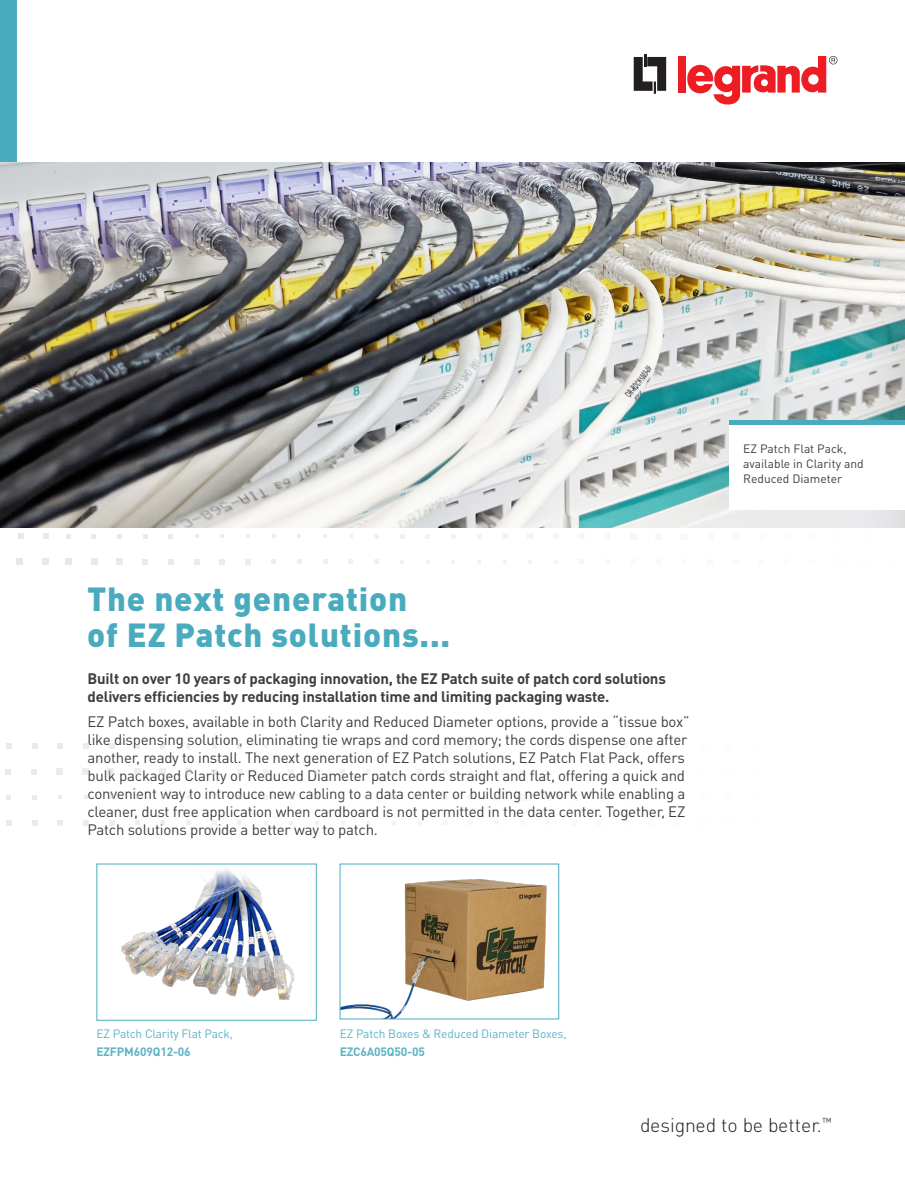
<style>
.page{position:relative;width:905px;height:1188px;background:#fff}
.page>*{position:absolute;margin:0;border:0;box-sizing:border-box;transform-origin:0 0}
.t1{font:900 33px/36px "DIN Pro";letter-spacing:.025em;color:#4aabbf}
.t2{font:300 19.5px "DIN Pro";color:#231f20}
.Body{font:15px/18px "DIN Pro";letter-spacing:-.015em;color:#3e3e3f}
.Body-2{font:700 15px/18px "DIN Pro";letter-spacing:-.015em;color:#3e3e3f}
.Body-3{font:12px/18px "DIN Pro";letter-spacing:-.015em;color:#5cb4c5}
.Body-4{font:12px/15px "DIN Pro";color:#3e3e3f}
.s1{font-weight:700}
</style>
<div class="page">
<div style="left:0;top:0;width:16px;height:400px;background:#4aabbf"></div>
<svg style="left:633px;top:54px;width:33px;height:40px"></svg>
<div style="left:678px;top:56px;width:7px;height:37px;background:#ee1d23"></div>
<svg style="left:687px;top:56px;width:150px;height:49px"></svg>
<div style="left:42px;top:559px;width:7px;height:6px;background:#e7e8e9"></div>
<svg style="left:17px;top:559px;width:6px;height:6px"></svg>
<svg style="left:18px;top:534px;width:5px;height:5px"></svg>
<svg style="left:44px;top:534px;width:5px;height:5px"></svg>
<div style="left:65px;top:559px;width:7px;height:6px;background:#e8e8e9"></div>
<svg style="left:91px;top:559px;width:6px;height:6px"></svg>
<svg style="left:117px;top:559px;width:6px;height:6px"></svg>
<svg style="left:142px;top:559px;width:6px;height:6px"></svg>
<svg style="left:168px;top:559px;width:6px;height:6px"></svg>
<svg style="left:194px;top:559px;width:5px;height:6px"></svg>
<svg style="left:220px;top:559px;width:5px;height:5px"></svg>
<svg style="left:245px;top:559px;width:5px;height:5px"></svg>
<svg style="left:271px;top:559px;width:5px;height:5px"></svg>
<svg style="left:297px;top:560px;width:5px;height:4px"></svg>
<svg style="left:323px;top:560px;width:4px;height:4px"></svg>
<svg style="left:348px;top:560px;width:5px;height:4px"></svg>
<svg style="left:374px;top:560px;width:4px;height:4px"></svg>
<svg style="left:400px;top:560px;width:4px;height:4px"></svg>
<svg style="left:426px;top:560px;width:3px;height:4px"></svg>
<svg style="left:451px;top:560px;width:4px;height:4px"></svg>
<svg style="left:528px;top:560px;width:4px;height:4px"></svg>
<svg style="left:503px;top:560px;width:3px;height:4px"></svg>
<div style="left:707px;top:533px;width:7px;height:6px;background:#f9f9fa"></div>
<svg style="left:66px;top:534px;width:5px;height:5px"></svg>
<svg style="left:92px;top:534px;width:4px;height:5px"></svg>
<svg style="left:117px;top:534px;width:5px;height:4px"></svg>
<svg style="left:143px;top:534px;width:4px;height:4px"></svg>
<svg style="left:169px;top:534px;width:4px;height:4px"></svg>
<svg style="left:195px;top:534px;width:3px;height:4px"></svg>
<svg style="left:220px;top:534px;width:4px;height:4px"></svg>
<svg style="left:246px;top:534px;width:4px;height:4px"></svg>
<svg style="left:527px;top:534px;width:6px;height:5px"></svg>
<svg style="left:502px;top:534px;width:5px;height:5px"></svg>
<svg style="left:477px;top:534px;width:4px;height:5px"></svg>
<svg style="left:451px;top:534px;width:4px;height:5px"></svg>
<svg style="left:425px;top:534px;width:5px;height:4px"></svg>
<svg style="left:400px;top:534px;width:4px;height:4px"></svg>
<svg style="left:374px;top:534px;width:4px;height:4px"></svg>
<svg style="left:349px;top:534px;width:3px;height:4px"></svg>
<svg style="left:323px;top:534px;width:4px;height:4px"></svg>
<svg style="left:297px;top:534px;width:4px;height:4px"></svg>
<img style="left:0;top:162px;width:904px;height:366px">
<div style="left:729px;top:420px;width:175px;height:90px;background:#fff"></div>
<hr style="left:729px;top:420px;width:175px;height:4px;background:#4aabbf">
<img style="left:341px;top:879px;width:206px;height:138px">
<img style="left:121px;top:869px;width:174px;height:131px">
<svg style="left:6px;top:820px;width:6px;height:6px"></svg>
<svg style="left:32px;top:820px;width:5px;height:6px"></svg>
<svg style="left:58px;top:820px;width:5px;height:6px"></svg>
<svg style="left:83px;top:820px;width:5px;height:5px"></svg>
<svg style="left:109px;top:820px;width:5px;height:5px"></svg>
<svg style="left:135px;top:820px;width:5px;height:5px"></svg>
<svg style="left:161px;top:821px;width:4px;height:4px"></svg>
<svg style="left:186px;top:821px;width:5px;height:4px"></svg>
<svg style="left:212px;top:821px;width:4px;height:4px"></svg>
<svg style="left:238px;top:821px;width:4px;height:4px"></svg>
<svg style="left:264px;top:821px;width:3px;height:4px"></svg>
<svg style="left:289px;top:821px;width:4px;height:4px"></svg>
<svg style="left:315px;top:821px;width:3px;height:4px"></svg>
<svg style="left:392px;top:821px;width:4px;height:4px"></svg>
<svg style="left:366px;top:821px;width:4px;height:4px"></svg>
<svg style="left:7px;top:795px;width:4px;height:4px"></svg>
<svg style="left:33px;top:795px;width:4px;height:4px"></svg>
<svg style="left:58px;top:795px;width:4px;height:4px"></svg>
<svg style="left:84px;top:795px;width:4px;height:4px"></svg>
<svg style="left:110px;top:795px;width:3px;height:4px"></svg>
<div style="left:544px;top:794px;width:7px;height:6px;background:#f9f9f9"></div>
<svg style="left:391px;top:795px;width:5px;height:5px"></svg>
<svg style="left:366px;top:795px;width:5px;height:5px"></svg>
<svg style="left:340px;top:795px;width:5px;height:5px"></svg>
<svg style="left:314px;top:795px;width:5px;height:5px"></svg>
<svg style="left:289px;top:795px;width:4px;height:4px"></svg>
<svg style="left:263px;top:795px;width:5px;height:4px"></svg>
<svg style="left:238px;top:795px;width:4px;height:4px"></svg>
<svg style="left:212px;top:795px;width:4px;height:4px"></svg>
<svg style="left:187px;top:795px;width:3px;height:4px"></svg>
<svg style="left:161px;top:795px;width:4px;height:4px"></svg>
<svg style="left:392px;top:744px;width:4px;height:4px"></svg>
<svg style="left:366px;top:744px;width:4px;height:4px"></svg>
<svg style="left:6px;top:743px;width:6px;height:6px"></svg>
<svg style="left:32px;top:743px;width:5px;height:6px"></svg>
<svg style="left:58px;top:743px;width:5px;height:6px"></svg>
<svg style="left:83px;top:744px;width:5px;height:5px"></svg>
<svg style="left:109px;top:744px;width:5px;height:5px"></svg>
<svg style="left:135px;top:744px;width:5px;height:5px"></svg>
<svg style="left:161px;top:744px;width:4px;height:4px"></svg>
<svg style="left:186px;top:744px;width:5px;height:4px"></svg>
<svg style="left:212px;top:744px;width:4px;height:4px"></svg>
<svg style="left:238px;top:744px;width:4px;height:4px"></svg>
<svg style="left:264px;top:744px;width:3px;height:4px"></svg>
<svg style="left:289px;top:744px;width:4px;height:4px"></svg>
<svg style="left:315px;top:744px;width:3px;height:4px"></svg>
<svg style="left:108px;top:769px;width:6px;height:6px"></svg>
<svg style="left:82px;top:769px;width:6px;height:6px"></svg>
<svg style="left:57px;top:769px;width:6px;height:6px"></svg>
<svg style="left:31px;top:769px;width:6px;height:6px"></svg>
<svg style="left:5px;top:769px;width:6px;height:6px"></svg>
<svg style="left:134px;top:769px;width:6px;height:6px"></svg>
<svg style="left:160px;top:769px;width:6px;height:6px"></svg>
<svg style="left:186px;top:769px;width:6px;height:6px"></svg>
<svg style="left:211px;top:769px;width:6px;height:6px"></svg>
<svg style="left:237px;top:769px;width:6px;height:6px"></svg>
<svg style="left:263px;top:769px;width:5px;height:6px"></svg>
<svg style="left:289px;top:769px;width:5px;height:5px"></svg>
<svg style="left:314px;top:769px;width:5px;height:5px"></svg>
<svg style="left:340px;top:769px;width:5px;height:5px"></svg>
<svg style="left:366px;top:770px;width:4px;height:4px"></svg>
<svg style="left:392px;top:770px;width:4px;height:4px"></svg>
<p class="t1" style="left:87px;top:580px;width:365px">The next generation<br>of EZ Patch solutions...</p>
<p class="Body-2" style="left:87px;top:669px;width:580px">Built on over 10 years of packaging innovation, the EZ Patch suite of patch cord solutions delivers efficiencies by reducing installation time and limiting packaging waste.</p>
<p class="Body" style="left:87px;top:712px;width:603px">EZ Patch boxes, available in both Clarity and Reduced Diameter options, provide a “tissue box” like dispensing solution, eliminating tie wraps and cord memory; the cords dispense one after another, ready to install. The next generation of EZ Patch solutions, EZ Patch Flat Pack, offers bulk packaged Clarity or Reduced Diameter patch cords straight and flat, offering a quick and convenient way to introduce new cabling to a data center or building network while enabling a cleaner, dust free application when cardboard is not permitted in the data center. Together, EZ Patch solutions provide a better way to patch.</p>
<p class="Body-4" style="left:743px;top:441px;width:122px">EZ Patch Flat Pack, available in Clarity and<br>Reduced Diameter</p>
<p class="Body-3" style="left:96px;top:1024px;width:138px">EZ Patch Clarity Flat Pack,<br><span class="s1">EZFPM609Q12-06</span></p>
<p class="Body-3" style="left:339px;top:1024px;width:228px">EZ Patch Boxes &amp; Reduced Diameter Boxes,<br><span class="s1">EZC6A05Q50-05</span></p>
<p class="t2" style="left:640px;top:1112px;width:193px">designed to be better.<sup>™</sup></p>
</div>
